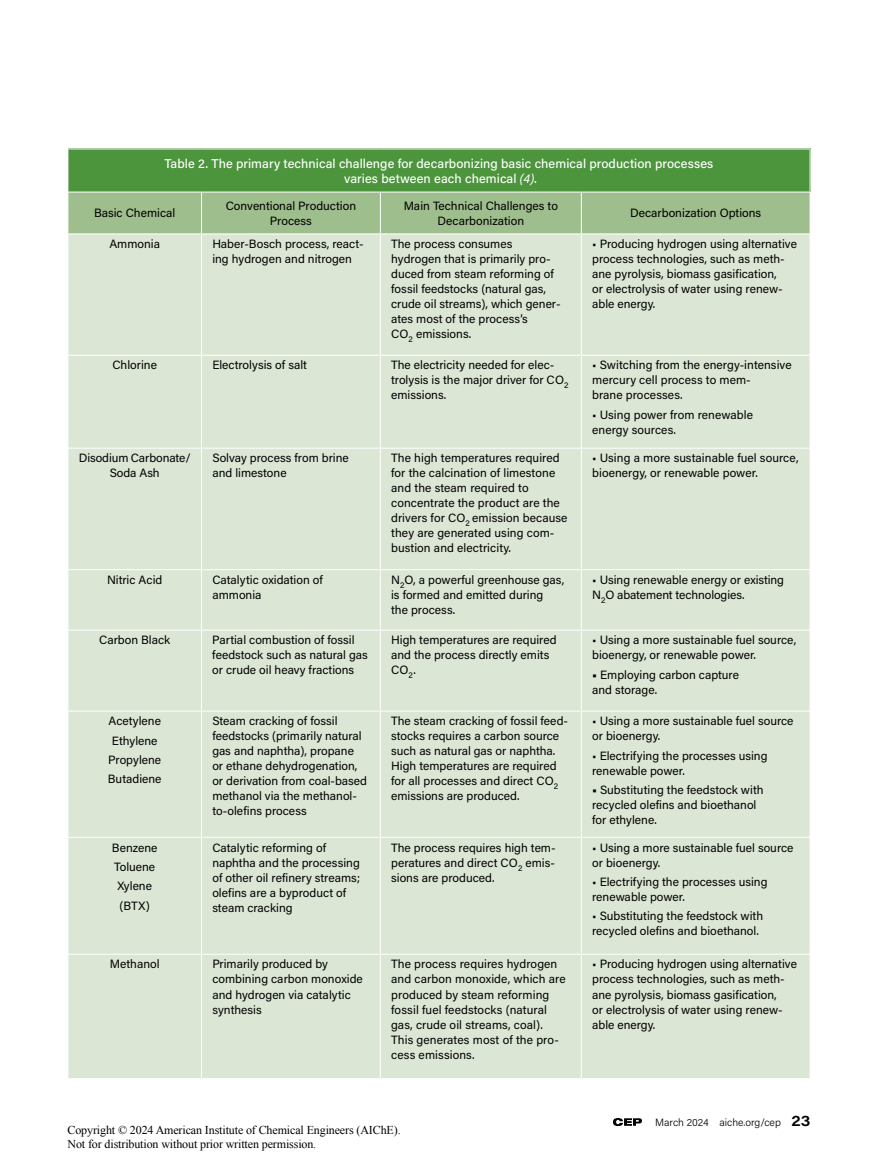
<style>
.page{position:relative;width:878px;height:1175px;background:#fff}
.page>*{position:absolute;margin:0;border:0;box-sizing:border-box;transform-origin:0 0}
.t1{font:500 12.75px/15px "Acumin Pro";letter-spacing:.005em;color:#fff;text-align:center}
.t2{font:12px/15px "Acumin Pro";color:#000}
.t3{font:12px/13.5px "Times New Roman";letter-spacing:-.01em;color:#000}
.t4{font:300 10.5px "Acumin Pro";color:#000}
.s1{font-weight:400;font-style:italic}
.s2{font-weight:700}
.s3{font-family:"Acumin Pro Wide";font-weight:600;font-size:15px}
</style>
<div class="page">
<svg style="left:613px;top:1118px;width:29px;height:8px"></svg>
<div style="left:68px;top:149px;width:742px;height:43px;background:#4c953d"></div>
<div style="left:69px;top:193px;width:740px;height:40px;background:#9fbe8e"></div>
<div style="left:69px;top:234px;width:740px;height:844px;background:#dce6d5"></div>
<hr style="left:201px;top:192px;width:1px;height:41px;background:#fff">
<hr style="left:201px;top:234px;width:1px;height:121px;background:#fff">
<hr style="left:68px;top:149px;width:1px;height:43px;background:#fff">
<hr style="left:809px;top:149px;width:1px;height:43px;background:#fff">
<hr style="left:380px;top:192px;width:1px;height:41px;background:#fff">
<hr style="left:581px;top:192px;width:1px;height:41px;background:#fff">
<hr style="left:380px;top:234px;width:1px;height:121px;background:#fff">
<hr style="left:581px;top:234px;width:1px;height:121px;background:#fff">
<hr style="left:68px;top:355px;width:133px;height:1px;background:#fff">
<hr style="left:201px;top:355px;width:179px;height:1px;background:#fff">
<hr style="left:380px;top:355px;width:201px;height:1px;background:#fff">
<hr style="left:380px;top:355px;width:1px;height:93px;background:#fff">
<hr style="left:581px;top:355px;width:229px;height:1px;background:#fff">
<hr style="left:581px;top:355px;width:1px;height:93px;background:#fff">
<hr style="left:68px;top:448px;width:133px;height:1px;background:#fff">
<hr style="left:201px;top:448px;width:179px;height:1px;background:#fff">
<hr style="left:380px;top:448px;width:201px;height:1px;background:#fff">
<hr style="left:380px;top:448px;width:1px;height:121px;background:#fff">
<hr style="left:581px;top:448px;width:229px;height:1px;background:#fff">
<hr style="left:581px;top:448px;width:1px;height:121px;background:#fff">
<hr style="left:68px;top:569px;width:133px;height:1px;background:#fff">
<hr style="left:201px;top:569px;width:179px;height:1px;background:#fff">
<hr style="left:380px;top:569px;width:201px;height:1px;background:#fff">
<hr style="left:380px;top:570px;width:1px;height:60px;background:#fff">
<hr style="left:581px;top:569px;width:229px;height:1px;background:#fff">
<hr style="left:581px;top:570px;width:1px;height:60px;background:#fff">
<hr style="left:68px;top:630px;width:133px;height:1px;background:#fff">
<hr style="left:201px;top:630px;width:179px;height:1px;background:#fff">
<hr style="left:380px;top:630px;width:201px;height:1px;background:#fff">
<hr style="left:380px;top:630px;width:1px;height:80px;background:#fff">
<hr style="left:581px;top:630px;width:229px;height:1px;background:#fff">
<hr style="left:581px;top:630px;width:1px;height:80px;background:#fff">
<hr style="left:68px;top:710px;width:133px;height:1px;background:#fff">
<hr style="left:201px;top:710px;width:179px;height:1px;background:#fff">
<hr style="left:380px;top:710px;width:201px;height:1px;background:#fff">
<hr style="left:380px;top:711px;width:1px;height:126px;background:#fff">
<hr style="left:581px;top:710px;width:229px;height:1px;background:#fff">
<hr style="left:581px;top:711px;width:1px;height:126px;background:#fff">
<hr style="left:68px;top:837px;width:133px;height:1px;background:#fff">
<hr style="left:201px;top:837px;width:179px;height:1px;background:#fff">
<hr style="left:380px;top:837px;width:201px;height:1px;background:#fff">
<hr style="left:380px;top:837px;width:1px;height:116px;background:#fff">
<hr style="left:581px;top:837px;width:229px;height:1px;background:#fff">
<hr style="left:581px;top:837px;width:1px;height:116px;background:#fff">
<hr style="left:68px;top:953px;width:133px;height:1px;background:#fff">
<hr style="left:201px;top:953px;width:179px;height:1px;background:#fff">
<hr style="left:380px;top:953px;width:201px;height:1px;background:#fff">
<hr style="left:380px;top:954px;width:1px;height:124px;background:#fff">
<hr style="left:581px;top:953px;width:229px;height:1px;background:#fff">
<hr style="left:581px;top:954px;width:1px;height:124px;background:#fff">
<hr style="left:201px;top:355px;width:1px;height:93px;background:#fff">
<hr style="left:201px;top:448px;width:1px;height:121px;background:#fff">
<hr style="left:201px;top:570px;width:1px;height:60px;background:#fff">
<hr style="left:201px;top:630px;width:1px;height:80px;background:#fff">
<hr style="left:201px;top:711px;width:1px;height:126px;background:#fff">
<hr style="left:201px;top:837px;width:1px;height:116px;background:#fff">
<hr style="left:201px;top:954px;width:1px;height:124px;background:#fff">
<p class="t1" style="left:165px;top:155px;width:550px">Table 2. The primary technical challenge for decarbonizing basic chemical production processes varies between each chemical <span class="s1">(4)</span>.</p>
<p class="t2" style="left:94px;top:205px;width:83px">Basic Chemical</p>
<p class="t2" style="left:226px;top:198px;width:132px;text-align:center">Conventional Production<br>Process</p>
<p class="t2" style="left:404px;top:198px;width:156px;text-align:center">Main Technical Challenges to<br>Decarbonization</p>
<p class="t2" style="left:630px;top:205px;width:133px">Decarbonization Options</p>
<p class="t2" style="left:109px;top:236px;width:52px">Ammonia</p>
<p class="t2" style="left:212px;top:236px;width:153px">Haber-Bosch process, react&shy;ing hydrogen and nitrogen</p>
<p class="t2" style="left:391px;top:236px;width:171px">The process consumes hydrogen that is primarily pro&shy;duced from steam reforming of fossil feedstocks (natural gas, crude oil streams), which gener&shy;ates most of the process’s<br>CO<sub>2</sub> emissions.</p>
<p class="t2" style="left:592px;top:236px;width:206px">• Producing hydrogen using alternative process technologies, such as meth&shy;ane pyrolysis, biomass gasification,<br>or electrolysis of water using renew&shy;able energy.</p>
<p class="t2" style="left:112px;top:357px;width:46px">Chlorine</p>
<p class="t2" style="left:212px;top:357px;width:96px">Electrolysis of salt</p>
<p class="t2" style="left:391px;top:357px;width:179px">The electricity needed for elec&shy;trolysis is the major driver for CO<sub>2 </sub>emissions.</p>
<p class="t2" style="left:592px;top:357px;width:201px">• Switching from the energy-intensive mercury cell process to mem-<br>brane processes.</p>
<p class="t2" style="left:592px;top:406px;width:162px">• Using power from renewable energy sources.</p>
<p class="t2" style="left:79px;top:450px;width:113px;text-align:center">Disodium Carbonate/<br>Soda Ash</p>
<p class="t2" style="left:212px;top:450px;width:138px">Solvay process from brine and limestone</p>
<p class="t2" style="left:391px;top:450px;width:178px">The high temperatures required for the calcination of limestone and the steam required to concentrate the product are the drivers for CO<sub>2</sub> emission because they are generated using com&shy;bustion and electricity.</p>
<p class="t2" style="left:592px;top:450px;width:208px">• Using a more sustainable fuel source, bioenergy, or renewable power.</p>
<p class="t2" style="left:107px;top:571px;width:57px">Nitric Acid</p>
<p class="t2" style="left:212px;top:571px;width:112px">Catalytic oxidation of ammonia</p>
<p class="t2" style="left:391px;top:571px;width:174px">N<sub>2</sub>O, a powerful greenhouse gas, is formed and emitted during<br>the process.</p>
<p class="t2" style="left:592px;top:571px;width:193px">• Using renewable energy or existing<br>N<sub>2</sub>O abatement technologies.</p>
<p class="t2" style="left:99px;top:632px;width:73px">Carbon Black</p>
<p class="t2" style="left:212px;top:632px;width:157px">Partial combustion of fossil feedstock such as natural gas or crude oil heavy fractions</p>
<p class="t2" style="left:391px;top:632px;width:167px">High temperatures are required and the process directly emits<br>CO<sub>2</sub>.</p>
<p class="t2" style="left:592px;top:632px;width:205px">• Using a more sustainable fuel source, bioenergy, or renewable power.</p>
<p class="t2" style="left:592px;top:666px;width:148px"><span class="s2">•</span> Employing carbon capture and storage.</p>
<p class="t2" style="left:108px;top:711px;width:55px;line-height:19.4px;text-align:center">Acetylene<br>Ethylene<br>Propylene<br>Butadiene</p>
<p class="t2" style="left:212px;top:713px;width:156px">Steam cracking of fossil feedstocks (primarily natural gas and naphtha), propane or ethane dehydrogenation, or derivation from coal-based methanol via the methanol&shy;to-olefins process</p>
<p class="t2" style="left:391px;top:713px;width:178px">The steam cracking of fossil feed&shy;stocks requires a carbon source such as natural gas or naphtha.<br>High temperatures are required for all processes and direct CO<sub>2 </sub>emissions are produced.</p>
<p class="t2" style="left:592px;top:713px;width:203px">• Using a more sustainable fuel source or bioenergy.</p>
<p class="t2" style="left:592px;top:747px;width:177px">• Electrifying the processes using renewable power.</p>
<p class="t2" style="left:592px;top:782px;width:173px"><span class="s2">•</span> Substituting the feedstock with recycled olefins and bioethanol for ethylene.</p>
<p class="t2" style="left:112px;top:837px;width:47px;line-height:19.4px;text-align:center">Benzene<br>Toluene<br>Xylene (BTX)</p>
<p class="t2" style="left:212px;top:839px;width:149px">Catalytic reforming of naphtha and the processing of other oil refinery streams; olefins are a byproduct of steam cracking</p>
<p class="t2" style="left:391px;top:839px;width:166px;text-align:justify">The process requires high tem&shy;peratures and direct CO<sub>2</sub> emis&shy;sions are produced.</p>
<p class="t2" style="left:592px;top:839px;width:203px">• Using a more sustainable fuel source or bioenergy.</p>
<p class="t2" style="left:592px;top:873px;width:177px">• Electrifying the processes using renewable power.</p>
<p class="t2" style="left:592px;top:908px;width:172px">• Substituting the feedstock with recycled olefins and bioethanol.</p>
<p class="t2" style="left:110px;top:956px;width:51px">Methanol</p>
<p class="t2" style="left:212px;top:956px;width:152px">Primarily produced by combining carbon monoxide and hydrogen via catalytic synthesis</p>
<p class="t2" style="left:391px;top:956px;width:176px">The process requires hydrogen and carbon monoxide, which are produced by steam reforming fossil fuel feedstocks (natural gas, crude oil streams, coal).<br>This generates most of the pro&shy;cess emissions.</p>
<p class="t2" style="left:592px;top:956px;width:206px">• Producing hydrogen using alternative process technologies, such as meth&shy;ane pyrolysis, biomass gasification,<br>or electrolysis of water using renew&shy;able energy.</p>
<p class="t3" style="left:68px;top:1123px;width:334px">Copyright © 2024 American Institute of Chemical Engineers (AIChE).<br>Not for distribution without prior written permission.</p>
<p class="t4" style="left:655px;top:1115px;width:157px">March 2024 aiche.org/cep <span class="s3">23</span></p>
</div>
